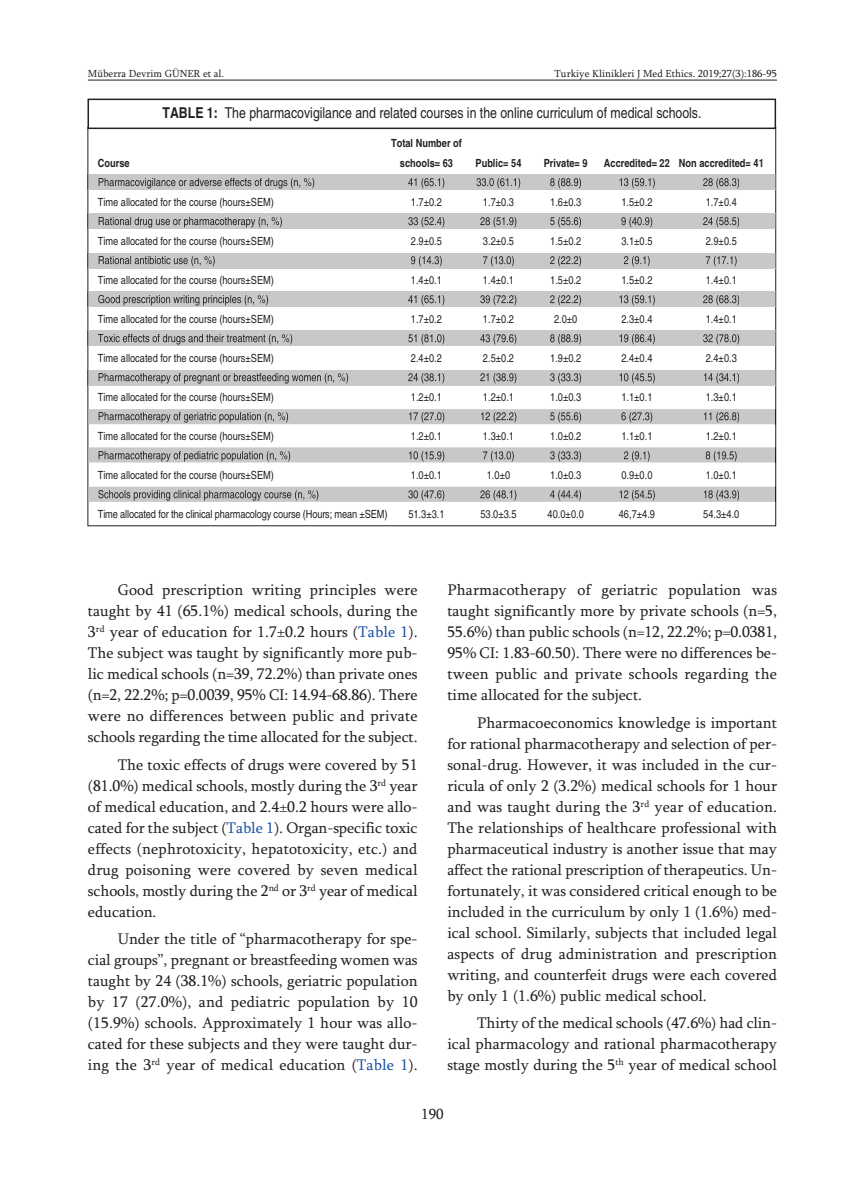
<style>
.page{position:relative;width:865px;height:1197px;background:#fff}
.page>*{position:absolute;margin:0;border:0;box-sizing:border-box;transform-origin:0 0}
.t1{font:15.75px/21px "Sylfaen";color:#231f20;text-align:justify}
.t2{font:condensed 15px "Helvetica";color:#231f20}
.t3{font:15px "Sylfaen";color:#231f20}
.t4{font:condensed 11.25px "Helvetica";color:#231f20}
.t5{font:700 condensed 11.25px "Helvetica";color:#231f20}
.t6{font:10.5px "Sylfaen";color:#231f20}
.s1{font-weight:700}
.s2{color:#1c52a4}
</style>
<div class="page">
<hr style="left:88px;top:80px;width:689px;height:1px;background:#231f20">
<div style="left:87px;top:99px;width:689px;height:30px;border:2px solid #231f20"></div>
<svg style="left:89px;top:174px;width:686px;height:15px;background:#b9babc"></svg>
<svg style="left:87px;top:174px;width:2px;height:15px"></svg>
<svg style="left:775px;top:174px;width:1px;height:15px"></svg>
<svg style="left:99px;top:178px;width:54px;height:10px"></svg>
<svg style="left:89px;top:213px;width:686px;height:16px;background:#bbbcbe"></svg>
<svg style="left:87px;top:213px;width:2px;height:16px"></svg>
<svg style="left:775px;top:213px;width:1px;height:16px"></svg>
<svg style="left:99px;top:217px;width:53px;height:10px"></svg>
<div style="left:88px;top:253px;width:687px;height:15px;background:#c7c8ca"></div>
<svg style="left:87px;top:253px;width:2px;height:15px"></svg>
<svg style="left:775px;top:253px;width:1px;height:15px"></svg>
<svg style="left:99px;top:256px;width:48px;height:8px"></svg>
<svg style="left:89px;top:291px;width:686px;height:15px;background:#bbbcbe"></svg>
<svg style="left:87px;top:291px;width:2px;height:15px"></svg>
<svg style="left:775px;top:291px;width:1px;height:15px"></svg>
<svg style="left:98px;top:295px;width:62px;height:10px"></svg>
<svg style="left:89px;top:330px;width:686px;height:16px;background:#bbbcbe"></svg>
<svg style="left:87px;top:330px;width:2px;height:16px"></svg>
<svg style="left:775px;top:330px;width:1px;height:16px"></svg>
<svg style="left:98px;top:334px;width:69px;height:8px"></svg>
<svg style="left:89px;top:370px;width:686px;height:15px;background:#b8b9bb"></svg>
<svg style="left:87px;top:370px;width:2px;height:15px"></svg>
<svg style="left:775px;top:370px;width:1px;height:15px"></svg>
<svg style="left:99px;top:373px;width:53px;height:8px"></svg>
<svg style="left:89px;top:409px;width:688px;height:15px;background:#b9b9bb"></svg>
<svg style="left:89px;top:447px;width:688px;height:15px;background:#bbbbbd"></svg>
<svg style="left:89px;top:486px;width:688px;height:16px;background:#bbbbbd"></svg>
<p class="t6" style="left:88px;top:67px;width:138px">Müberra Devrim GÜNER et al.</p>
<p class="t6" style="left:554px;top:67px;width:224px">Turkiye Klinikleri J Med Ethics. 2019;27(3):186-95</p>
<p class="t2" style="left:162px;top:104px;width:540px"><span class="s1">TABLE 1:</span> The pharmacovigilance and related courses in the online curriculum of medical schools.</p>
<p class="t5" style="left:391px;top:136px;width:72px">Total Number of</p>
<p class="t5" style="left:98px;top:156px;width:33px">Course</p>
<p class="t5" style="left:400px;top:156px;width:55px">schools= 63</p>
<p class="t5" style="left:475px;top:156px;width:47px">Public= 54</p>
<p class="t5" style="left:544px;top:156px;width:45px">Private= 9</p>
<p class="t5" style="left:604px;top:156px;width:161px">Accredited= 22 Non accredited= 41</p>
<p class="t4" style="left:98px;top:195px;width:178px">Time allocated for the course (hours±SEM)</p>
<p class="t4" style="left:411px;top:195px;width:33px">1.7±0.2</p>
<p class="t4" style="left:483px;top:195px;width:33px">1.7±0.3</p>
<p class="t4" style="left:550px;top:195px;width:33px">1.6±0.3</p>
<p class="t4" style="left:621px;top:195px;width:33px">1.5±0.2</p>
<p class="t4" style="left:706px;top:195px;width:33px">1.7±0.4</p>
<p class="t4" style="left:98px;top:234px;width:178px">Time allocated for the course (hours±SEM)</p>
<p class="t4" style="left:411px;top:234px;width:33px">2.9±0.5</p>
<p class="t4" style="left:483px;top:234px;width:33px">3.2±0.5</p>
<p class="t4" style="left:550px;top:234px;width:33px">1.5±0.2</p>
<p class="t4" style="left:621px;top:234px;width:33px">3.1±0.5</p>
<p class="t4" style="left:706px;top:234px;width:33px">2.9±0.5</p>
<p class="t4" style="left:98px;top:273px;width:178px">Time allocated for the course (hours±SEM)</p>
<p class="t4" style="left:411px;top:273px;width:33px">1.4±0.1</p>
<p class="t4" style="left:483px;top:273px;width:33px">1.4±0.1</p>
<p class="t4" style="left:550px;top:273px;width:33px">1.5±0.2</p>
<p class="t4" style="left:621px;top:273px;width:33px">1.5±0.2</p>
<p class="t4" style="left:706px;top:273px;width:33px">1.4±0.1</p>
<p class="t4" style="left:98px;top:312px;width:178px">Time allocated for the course (hours±SEM)</p>
<p class="t4" style="left:411px;top:312px;width:33px">1.7±0.2</p>
<p class="t4" style="left:483px;top:312px;width:33px">1.7±0.2</p>
<p class="t4" style="left:554px;top:312px;width:25px">2.0±0</p>
<p class="t4" style="left:621px;top:312px;width:33px">2.3±0.4</p>
<p class="t4" style="left:706px;top:312px;width:33px">1.4±0.1</p>
<p class="t4" style="left:98px;top:351px;width:178px">Time allocated for the course (hours±SEM)</p>
<p class="t4" style="left:411px;top:351px;width:33px">2.4±0.2</p>
<p class="t4" style="left:483px;top:351px;width:33px">2.5±0.2</p>
<p class="t4" style="left:550px;top:351px;width:33px">1.9±0.2</p>
<p class="t4" style="left:621px;top:351px;width:33px">2.4±0.4</p>
<p class="t4" style="left:706px;top:351px;width:33px">2.4±0.3</p>
<p class="t4" style="left:98px;top:390px;width:178px">Time allocated for the course (hours±SEM)</p>
<p class="t4" style="left:411px;top:390px;width:33px">1.2±0.1</p>
<p class="t4" style="left:483px;top:390px;width:33px">1.2±0.1</p>
<p class="t4" style="left:550px;top:390px;width:33px">1.0±0.3</p>
<p class="t4" style="left:621px;top:390px;width:33px">1.1±0.1</p>
<p class="t4" style="left:706px;top:390px;width:33px">1.3±0.1</p>
<p class="t4" style="left:98px;top:429px;width:178px">Time allocated for the course (hours±SEM)</p>
<p class="t4" style="left:411px;top:429px;width:33px">1.2±0.1</p>
<p class="t4" style="left:483px;top:429px;width:33px">1.3±0.1</p>
<p class="t4" style="left:550px;top:429px;width:33px">1.0±0.2</p>
<p class="t4" style="left:621px;top:429px;width:33px">1.1±0.1</p>
<p class="t4" style="left:706px;top:429px;width:33px">1.2±0.1</p>
<p class="t4" style="left:98px;top:468px;width:178px">Time allocated for the course (hours±SEM)</p>
<p class="t4" style="left:411px;top:468px;width:33px">1.0±0.1</p>
<p class="t4" style="left:487px;top:468px;width:25px">1.0±0</p>
<p class="t4" style="left:550px;top:468px;width:33px">1.0±0.3</p>
<p class="t4" style="left:621px;top:468px;width:33px">0.9±0.0</p>
<p class="t4" style="left:706px;top:468px;width:33px">1.0±0.1</p>
<p class="t4" style="left:98px;top:507px;width:291px">Time allocated for the clinical pharmacology course (Hours; mean ±SEM)</p>
<p class="t4" style="left:408px;top:507px;width:38px">51.3±3.1</p>
<p class="t4" style="left:480px;top:507px;width:38px">53.0±3.5</p>
<p class="t4" style="left:547px;top:507px;width:38px">40.0±0.0</p>
<p class="t4" style="left:619px;top:507px;width:38px">46,7±4.9</p>
<p class="t4" style="left:703px;top:507px;width:38px">54.3±4.0</p>
<p class="t1" style="left:88px;top:579px;width:331px;text-indent:30px">Good prescription writing principles were taught by 41 (65.1%) medical schools, during the 3<sup>rd</sup> year of education for 1.7±0.2 hours (<span class="s2">Table 1</span>).<br>The subject was taught by significantly more pub&shy;lic medical schools (n=39, 72.2%) than private ones (n=2, 22.2%; p=0.0039, 95% CI: 14.94-68.86). There were no differences between public and private schools regarding the time allocated for the subject.</p>
<p class="t1" style="left:88px;top:753px;width:331px;text-indent:30px">The toxic effects of drugs were covered by 51 (81.0%) medical schools, mostly during the 3<sup>rd</sup> year of medical education, and 2.4±0.2 hours were allo&shy;cated for the subject (<span class="s2">Table 1</span>). Organ-specific toxic effects (nephrotoxicity, hepatotoxicity, etc.) and drug poisoning were covered by seven medical schools, mostly during the 2<sup>nd</sup> or 3<sup>rd</sup> year of medical education.</p>
<p class="t1" style="left:88px;top:928px;width:331px;text-indent:30px">Under the title of “pharmacotherapy for spe&shy;cial groups”, pregnant or breastfeeding women was taught by 24 (38.1%) schools, geriatric population by 17 (27.0%), and pediatric population by 10 (15.9%) schools. Approximately 1 hour was allo&shy;cated for these subjects and they were taught dur&shy;ing the 3<sup>rd</sup> year of medical education (<span class="s2">Table 1</span>).</p>
<p class="t1" style="left:447px;top:579px;width:331px">Pharmacotherapy of geriatric population was taught significantly more by private schools (n=5, 55.6%) than public schools (n=12, 22.2%; p=0.0381, 95% CI: 1.83-60.50). There were no differences be&shy;tween public and private schools regarding the time allocated for the subject.</p>
<p class="t1" style="left:447px;top:711px;width:331px;text-indent:30px">Pharmacoeconomics knowledge is important for rational pharmacotherapy and selection of per&shy;sonal-drug. However, it was included in the cur&shy;ricula of only 2 (3.2%) medical schools for 1 hour and was taught during the 3<sup>rd</sup> year of education.<br>The relationships of healthcare professional with pharmaceutical industry is another issue that may affect the rational prescription of therapeutics. Un&shy;fortunately, it was considered critical enough to be included in the curriculum by only 1 (1.6%) med&shy;ical school. Similarly, subjects that included legal aspects of drug administration and prescription writing, and counterfeit drugs were each covered by only 1 (1.6%) public medical school.</p>
<p class="t1" style="left:447px;top:1012px;width:331px;text-indent:30px">Thirty of the medical schools (47.6%) had clin&shy;ical pharmacology and rational pharmacotherapy stage mostly during the 5<sup>th</sup> year of medical school</p>
<p class="t3" style="left:421px;top:1104px;width:24px">190</p>
</div>
